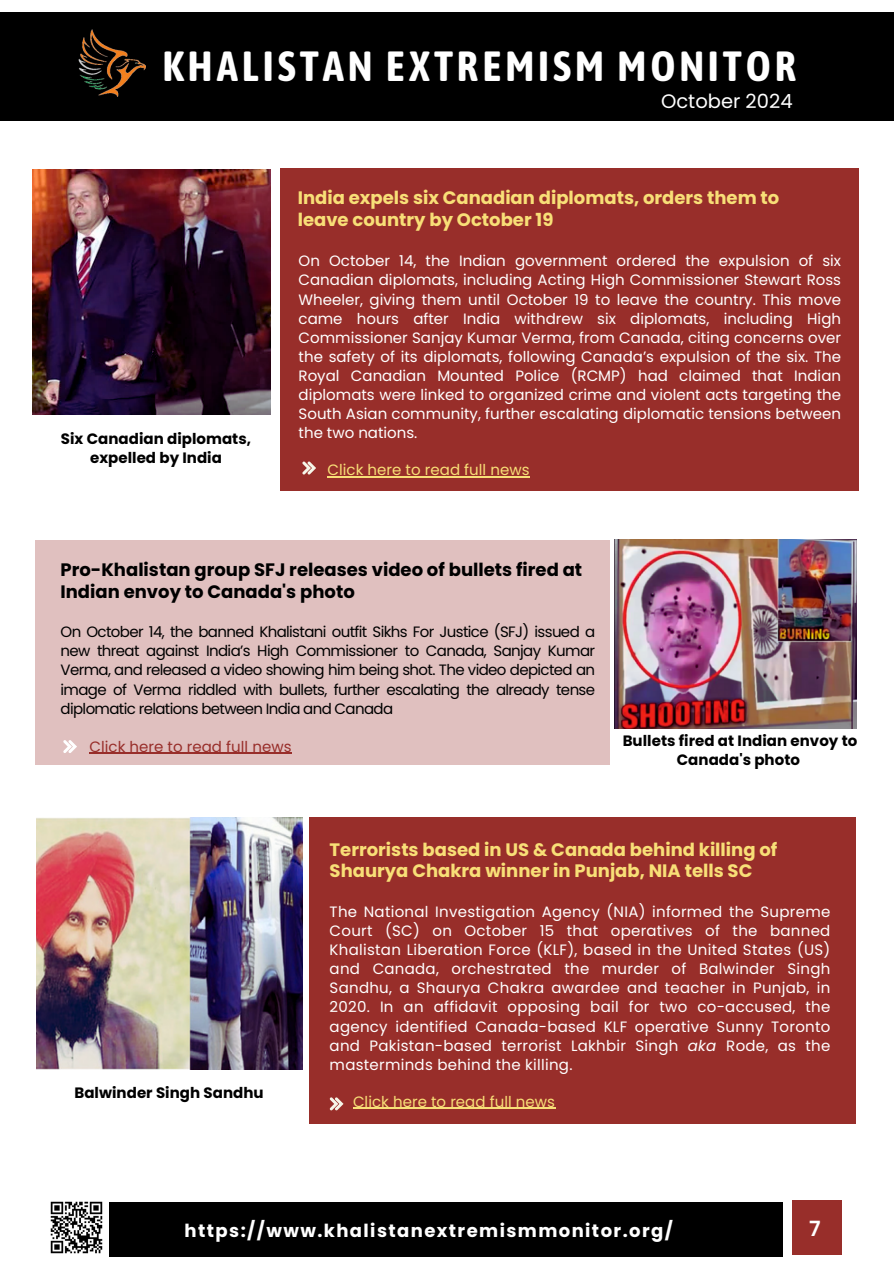
<style>
.page{position:relative;width:894px;height:1264px;background:#fff}
.page>*{position:absolute;margin:0;border:0;box-sizing:border-box;transform-origin:0 0}
.t1{font:700 42px "Asap Condensed";letter-spacing:.09em;color:#fff}
.t2{font:600 21px "Poppins";color:#fff}
.t3{font:19.5px "Poppins";color:#fff}
.t4{font:700 18px/21.3px "Poppins";color:#f8df77}
.t5{font:700 18px/21.3px "Poppins";color:#000}
.t6{font:700 18px "Poppins";letter-spacing:.08em;color:#fff}
.t7{font:15px/19.2px "Poppins";letter-spacing:.01em;color:#fff;text-align:justify}
.t8{font:15px/19.2px "Poppins";letter-spacing:-.04em;color:#000;text-align:justify}
.t9{font:700 15px/19.2px "Poppins";letter-spacing:.005em;color:#000;text-align:center}
.t10{font:15px "Poppins";letter-spacing:.005em;color:#f8df77}
.t11{font:15px "Poppins";letter-spacing:.005em;color:#982e2a}
.s1{font-style:italic}
</style>
<div class="page">
<div style="left:0;top:12px;width:893px;height:109px;background:#000"></div>
<img style="left:78px;top:29px;width:67px;height:68px">
<div style="left:280px;top:168px;width:578px;height:322px;background:#982e2a"></div>
<svg style="left:302px;top:461px;width:14px;height:13px"></svg>
<div style="left:36px;top:539px;width:573px;height:225px;background:#e0c0bf"></div>
<svg style="left:63px;top:740px;width:14px;height:13px"></svg>
<div style="left:109px;top:1202px;width:673px;height:54px;background:#000"></div>
<div style="left:791px;top:1200px;width:49px;height:54px;background:#982e2a"></div>
<img style="left:50px;top:1201px;width:53px;height:53px">
<div style="left:309px;top:817px;width:546px;height:307px;background:#982e2a"></div>
<svg style="left:330px;top:1097px;width:13px;height:13px"></svg>
<img style="left:614px;top:539px;width:242px;height:189px">
<img style="left:36px;top:817px;width:266px;height:252px">
<img style="left:32px;top:169px;width:238px;height:245px">
<hr style="left:327px;top:476px;width:202px;height:1px;background:#f8df77">
<hr style="left:89px;top:752px;width:202px;height:2px;background:#982e2a">
<hr style="left:353px;top:1107px;width:202px;height:1px;background:#f8df77">
<p class="t1" style="left:162px;top:42px;width:635px">KHALISTAN EXTREMISM MONITOR</p>
<p class="t9" style="left:61px;top:429px;width:192px">Six Canadian diplomats, expelled by India</p>
<h2 class="t3" style="left:661px;top:88px;width:133px">October 2024</h2>
<p class="t4" style="left:297px;top:187px;width:483px">India expels six Canadian diplomats, orders them to leave country by October 19</p>
<p class="t7" style="left:298px;top:251px;width:544px">On October 14, the Indian government ordered the expulsion of six Canadian diplomats, including Acting High Commissioner Stewart Ross Wheeler, giving them until October 19 to leave the country. This move came hours after India withdrew six diplomats, including High Commissioner Sanjay Kumar Verma, from Canada, citing concerns over the safety of its diplomats, following Canada’s expulsion of the six. The Royal Canadian Mounted Police (RCMP) had claimed that Indian diplomats were linked to organized crime and violent acts targeting the South Asian community, further escalating diplomatic tensions between the two nations.</p>
<h2 class="t10" style="left:327px;top:459px;width:203px">Click here to read full news</h2>
<p class="t5" style="left:60px;top:559px;width:523px">Pro-Khalistan group SFJ releases video of bullets fired at<br>Indian envoy to Canada's photo</p>
<p class="t8" style="left:60px;top:622px;width:536px">On October 14, the banned Khalistani outfit Sikhs For Justice (SFJ) issued a new threat against India’s High Commissioner to Canada, Sanjay Kumar Verma, and released a video showing him being shot. The video depicted an image of Verma riddled with bullets, further escalating the already tense diplomatic relations between India and Canada</p>
<p class="t11" style="left:89px;top:736px;width:203px">Click here to read full news</p>
<p class="t9" style="left:622px;top:731px;width:236px">Bullets fired at Indian envoy to<br>Canada's photo</p>
<p class="t9" style="left:74px;top:1082px;width:191px">Balwinder Singh Sandhu</p>
<h4 class="t4" style="left:329px;top:838px;width:449px">Terrorists based in US &amp; Canada behind killing of<br>Shaurya Chakra winner in Punjab, NIA tells SC</h4>
<p class="t7" style="left:329px;top:901px;width:502px">The National Investigation Agency (NIA) informed the Supreme Court (SC) on October 15 that operatives of the banned Khalistan Liberation Force (KLF), based in the United States (US) and Canada, orchestrated the murder of Balwinder Singh Sandhu, a Shaurya Chakra awardee and teacher in Punjab, in 2020. In an affidavit opposing bail for two co-accused, the agency identified Canada-based KLF operative Sunny Toronto and Pakistan-based terrorist Lakhbir Singh <span class="s1">aka</span> Rode, as the masterminds behind the killing.</p>
<h4 class="t10" style="left:353px;top:1090px;width:203px">Click here to read full news</h4>
<h1 class="t6" style="left:184px;top:1218px;width:489px">https://www.khalistanextremismmonitor.org/</h1>
<p class="t2" style="left:809px;top:1213px;width:13px">7</p>
</div>
